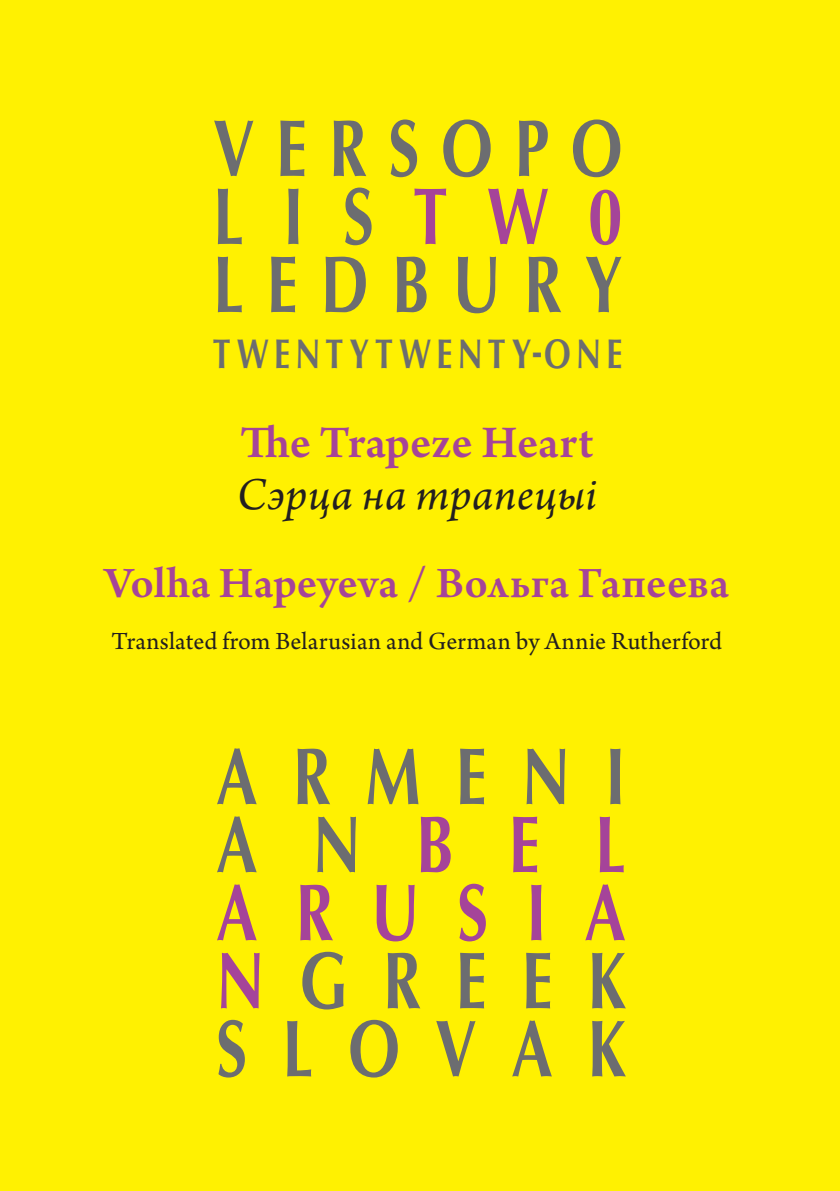
<style>
.page{position:relative;width:840px;height:1191px;background:#fff}
.page>*{position:absolute;margin:0;border:0;box-sizing:border-box;transform-origin:0 0}
.t1{font:700 80.6px/68px "Optima LT Std";color:#6c6d70;text-align:justify;scale:.77 1}
.t2{font:600 48px "Arno Pro";color:#a54499}
.t3{font:italic 48px "Arno Pro";letter-spacing:.01em;color:#231f20}
.t4{font:600 46px "Arno Pro";letter-spacing:.005em;color:#a54499}
.t5{font:700 41.6px "Optima LT Std";letter-spacing:.17em;color:#6c6d70;scale:.77 1}
.t6{font:26px "Arno Pro";letter-spacing:.005em;color:#231f20}
.s1{color:#a54499}
</style>
<div class="page">
<div style="left:0;top:0;width:839px;height:1191px;background:#fff101"></div>
<h1 class="t1" style="left:213px;top:116px;width:533px">V E R S O P O L I S <span class="s1">T W 0<br></span>L E D B U R Y</h1>
<h3 class="t5" style="left:213px;top:329px;width:533px">TWENTYTWENTY-ONE</h3>
<h2 class="t2" style="left:240px;top:414px;width:354px">The Trapeze Heart</h2>
<h2 class="t3" style="left:236px;top:466px;width:361px">Сэрца на трапецыі</h2>
<h3 class="t4" style="left:104px;top:556px;width:626px">Volha Hapeyeva / Вольга Гапеева</h3>
<p class="t6" style="left:111px;top:626px;width:611px">Translated from Belarusian and German by Annie Rutherford</p>
<h1 class="t1" style="left:216px;top:743px;width:533px">A R M E N I A N <span class="s1">B E L A R U S I A N</span> G R E E K S L O V A K</h1>
</div>
